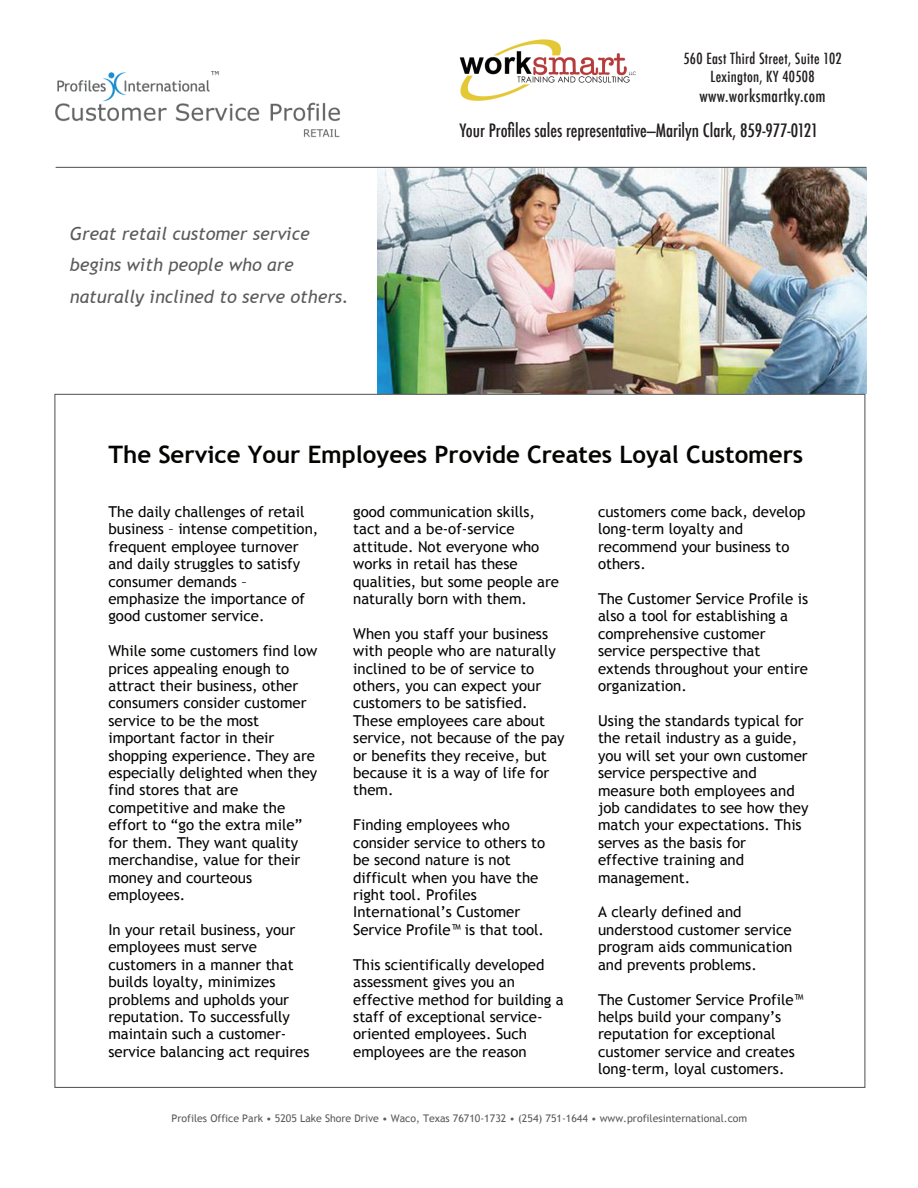
<style>
.page{position:relative;width:918px;height:1188px;background:#fff}
.page>*{position:absolute;margin:0;border:0;box-sizing:border-box;transform-origin:0 0}
.t1{font:700 24px "Trebuchet MS";color:#040503}
.t2{font:italic 18px/31.3px "Trebuchet MS";color:#5a5b5a}
.t3{font:500 condensed 18px "Futura";color:#231f20}
.t4{font:500 condensed 16.5px "Futura";letter-spacing:.02em;color:#231f20}
.t5{font:15px/17.4px "Trebuchet MS";color:#040503}
.t6{font:500 condensed 15px/18px "Futura";letter-spacing:.02em;color:#231f20;text-align:center}
.t7{font:10.5px "Trebuchet MS";color:#5a5b5a}
</style>
<div class="page">
<img style="left:378px;top:168px;width:488px;height:226px">
<hr style="left:56px;top:167px;width:810px;height:1px;background:#5a5b5a">
<img style="left:55px;top:71px;width:285px;height:67px">
<img style="left:459px;top:39px;width:177px;height:62px">
<p class="t6" style="left:683px;top:49px;width:160px">560 East Third Street, Suite 102<br>Lexington, KY 40508</p>
<p class="t4" style="left:700px;top:85px;width:128px">www.worksmartky.com</p>
<p class="t2" style="left:70px;top:218px;width:280px">Great retail customer service begins with people who are naturally inclined to serve others.</p>
<p class="t3" style="left:460px;top:119px;width:360px">Your Profiles sales representative—Marilyn Clark, 859-977-0121</p>
<h1 class="t1" style="left:108px;top:440px;width:696px">The Service Your Employees Provide Creates Loyal Customers</h1>
<p class="t5" style="left:108px;top:503px;width:211px">The daily challenges of retail business – intense competition, frequent employee turnover and daily struggles to satisfy consumer demands – emphasize the importance of good customer service.</p>
<p class="t5" style="left:108px;top:642px;width:210px">While some customers find low prices appealing enough to attract their business, other consumers consider customer service to be the most important factor in their shopping experience. They are especially delighted when they find stores that are competitive and make the effort to “go the extra mile” for them. They want quality merchandise, value for their money and courteous employees.</p>
<p class="t5" style="left:108px;top:921px;width:203px">In your retail business, your employees must serve customers in a manner that builds loyalty, minimizes problems and upholds your reputation. To successfully maintain such a customer&shy;service balancing act requires</p>
<p class="t5" style="left:353px;top:503px;width:207px">good communication skills, tact and a be-of-service attitude. Not everyone who works in retail has these qualities, but some people are naturally born with them.</p>
<p class="t5" style="left:353px;top:625px;width:213px">When you staff your business with people who are naturally inclined to be of service to others, you can expect your customers to be satisfied.<br>These employees care about service, not because of the pay or benefits they receive, but because it is a way of life for them.</p>
<p class="t5" style="left:353px;top:817px;width:194px">Finding employees who consider service to others to be second nature is not difficult when you have the right tool. Profiles<br>International’s Customer<br>Service Profile™ is that tool.</p>
<p class="t5" style="left:353px;top:956px;width:212px">This scientifically developed assessment gives you an effective method for building a staff of exceptional service&shy;oriented employees. Such employees are the reason</p>
<p class="t5" style="left:598px;top:503px;width:209px">customers come back, develop long-term loyalty and recommend your business to others.</p>
<p class="t5" style="left:598px;top:590px;width:212px">The Customer Service Profile is also a tool for establishing a comprehensive customer service perspective that extends throughout your entire organization.</p>
<p class="t5" style="left:598px;top:712px;width:212px">Using the standards typical for the retail industry as a guide, you will set your own customer service perspective and measure both employees and job candidates to see how they match your expectations. This serves as the basis for effective training and management.</p>
<p class="t5" style="left:598px;top:904px;width:196px">A clearly defined and understood customer service program aids communication and prevents problems.</p>
<p class="t5" style="left:598px;top:991px;width:207px">The Customer Service Profile™ helps build your company’s reputation for exceptional customer service and creates long-term, loyal customers.</p>
<p class="t7" style="left:172px;top:1113px;width:577px">Profiles Office Park • 5205 Lake Shore Drive • Waco, Texas 76710-1732 • (254) 751-1644 • www.profilesinternational.com</p>
</div>
